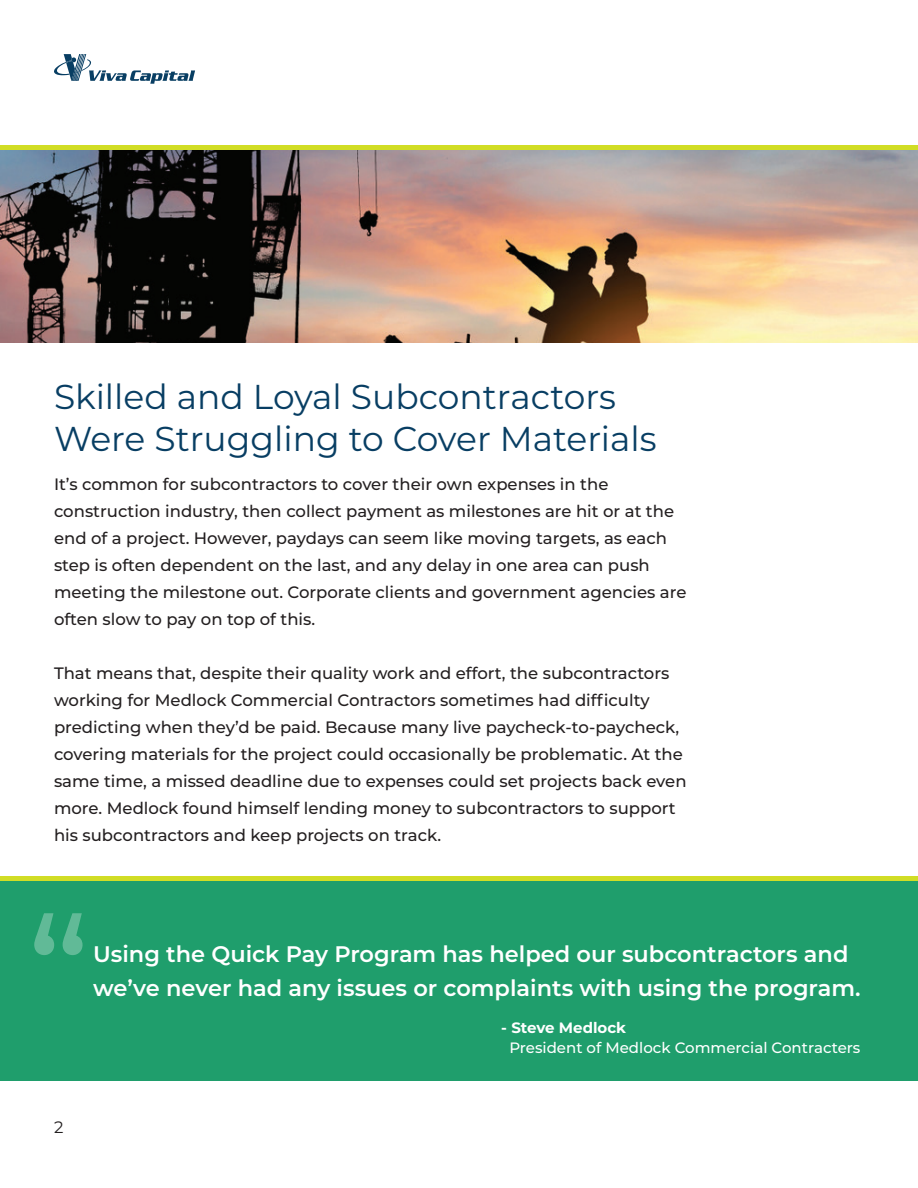
<style>
.page{position:relative;width:918px;height:1188px;background:#fff}
.page>*{position:absolute;margin:0;border:0;box-sizing:border-box;transform-origin:0 0}
.t1{font:500 150px "Montserrat";color:#fff}
.t2{font:34.5px/41.4px "Montserrat";color:#083e63}
.t3{font:600 22.5px "Montserrat";color:#fff}
.t4{font:500 16.5px/27px "Montserrat";color:#231f20}
.t5{font:16.5px "Montserrat";color:#231f20}
.t6{font:500 15px "Montserrat";color:#fff}
.t7{font:700 15px "Montserrat";color:#fff}
</style>
<div class="page">
<svg style="left:54px;top:54px;width:141px;height:30px"></svg>
<div style="left:0;top:881px;width:918px;height:199px;background:#1f9e6c"></div>
<div style="left:0;top:876px;width:918px;height:5px;background:#d1dd25"></div>
<img style="left:0;top:150px;width:918px;height:193px">
<hr style="left:0;top:146px;width:918px;height:4px;background:#d1dd25">
<h2 class="t2" style="left:54px;top:378px;width:604px">Skilled and Loyal Subcontractors<br>Were Struggling to Cover Materials</h2>
<p class="t4" style="left:54px;top:472px;width:634px">It’s common for subcontractors to cover their own expenses in the construction industry, then collect payment as milestones are hit or at the end of a project. However, paydays can seem like moving targets, as each step is often dependent on the last, and any delay in one area can push meeting the milestone out. Corporate clients and government agencies are often slow to pay on top of this.</p>
<p class="t4" style="left:54px;top:661px;width:634px">That means that, despite their quality work and effort, the subcontractors working for Medlock Commercial Contractors sometimes had difficulty predicting when they’d be paid. Because many live paycheck-to-paycheck, covering materials for the project could occasionally be problematic. At the same time, a missed deadline due to expenses could set projects back even more. Medlock found himself lending money to subcontractors to support his subcontractors and keep projects on track.</p>
<h1 class="t1" style="left:27px;top:885px;width:64px">“</h1>
<h3 class="t3" style="left:93px;top:944px;width:757px">Using the Quick Pay Program has helped our subcontractors and</h3>
<h3 class="t3" style="left:93px;top:979px;width:769px">we’ve never had any issues or complaints with using the program.</h3>
<p class="t7" style="left:501px;top:1019px;width:126px">- Steve Medlock</p>
<p class="t6" style="left:509px;top:1041px;width:353px">President of Medlock Commercial Contracters</p>
<p class="t5" style="left:54px;top:1120px;width:11px">2</p>
</div>
